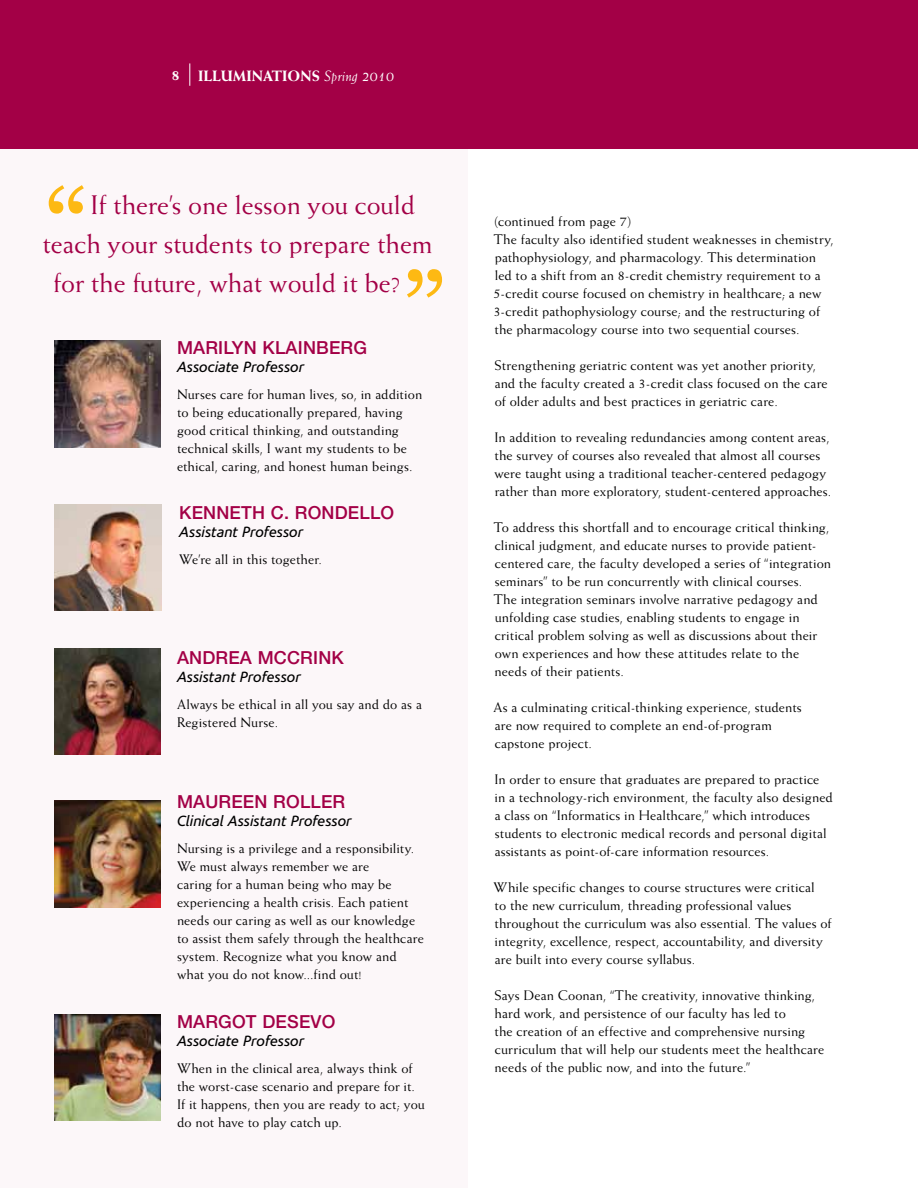
<style>
.page{position:relative;width:918px;height:1188px;background:#fff}
.page>*{position:absolute;margin:0;border:0;box-sizing:border-box;transform-origin:0 0}
.t1{font:27px "Weiss Std";color:#a30046}
.t2{font:500 18px "Helvetica Neue LT Std";letter-spacing:.01em;color:#a30046}
.t3{font:italic 15px "Corisande";color:#000}
.t4{font:800 15px "Weiss Std";letter-spacing:.005em;color:#fff}
.t5{font:13.8px/18px "Weiss Std";letter-spacing:.005em;color:#000}
.s1{font-weight:400;font-style:italic}
.s2{font-weight:400;font-style:italic;font-size:18px}
</style>
<div class="page">
<div style="left:0;top:148px;width:467px;height:1040px;background:#fcf7f9"></div>
<svg style="left:49px;top:185px;width:35px;height:29px"></svg>
<svg style="left:407px;top:269px;width:35px;height:29px"></svg>
<img style="left:55px;top:504px;width:106px;height:106px">
<img style="left:54px;top:801px;width:106px;height:106px">
<img style="left:54px;top:1014px;width:106px;height:107px">
<div style="left:0;top:0;width:918px;height:148px;background:#a30046"></div>
<svg style="left:189px;top:63px;width:1px;height:23px"></svg>
<img style="left:54px;top:341px;width:106px;height:106px">
<img style="left:54px;top:648px;width:106px;height:107px">
<p class="t4" style="left:171px;top:67px;width:224px">8 ILLUMINATIONS <span class="s1">Spring</span> <span class="s2">2010</span></p>
<h1 class="t1" style="left:91px;top:189px;width:326px">If there’s one lesson you could</h1>
<h1 class="t1" style="left:42px;top:228px;width:392px">teach your students to prepare them</h1>
<h1 class="t1" style="left:53px;top:267px;width:349px">for the future, what would it be?</h1>
<h2 class="t2" style="left:177px;top:336px;width:192px">MAR ILYN KLAINBERG</h2>
<p class="t3" style="left:177px;top:358px;width:129px">Associate Professor</p>
<p class="t5" style="left:177px;top:385px;width:247px">Nurses care for human lives, so, in addition to being educationally prepared, having good critical thinking, and outstanding technical skills, I want my students to be ethical, caring, and honest human beings.</p>
<h2 class="t2" style="left:179px;top:502px;width:216px">KENNETH C. RONDELLO</h2>
<p class="t3" style="left:179px;top:524px;width:125px">Assistant Professor</p>
<p class="t5" style="left:179px;top:550px;width:144px">We’re all in this together.</p>
<h2 class="t2" style="left:177px;top:647px;width:166px">ANDREA MCCRINK</h2>
<p class="t3" style="left:177px;top:669px;width:125px">Assistant Professor</p>
<p class="t5" style="left:177px;top:695px;width:246px">Always be ethical in all you say and do as a<br>Registered Nurse.</p>
<h2 class="t2" style="left:177px;top:791px;width:163px">MAUREEN ROLLER</h2>
<p class="t3" style="left:177px;top:813px;width:176px">Clinical Assistant Professor</p>
<p class="t5" style="left:177px;top:839px;width:248px">Nursing is a privilege and a responsibility.<br>We must always remember we are<br>caring for a human being who may be experiencing a health crisis. Each patient needs our caring as well as our knowledge to assist them safely through the healthcare system. Recognize what you know and what you do not know...find out!</p>
<h2 class="t2" style="left:177px;top:1011px;width:160px">MARGOT DESEVO</h2>
<p class="t3" style="left:177px;top:1033px;width:129px">Associate Professor</p>
<p class="t5" style="left:177px;top:1059px;width:249px">When in the clinical area, always think of the worst-case scenario and prepare for it.<br>If it happens, then you are ready to act; you do not have to play catch up.</p>
<p class="t5" style="left:493px;top:212px;width:342px">(continued from page 7)<br>The faculty also identified student weaknesses in chemistry, pathophysiology, and pharmacology. This determination led to a shift from an 8-credit chemistry requirement to a 5-credit course focused on chemistry in healthcare; a new 3-credit pathophysiology course; and the restructuring of the pharmacology course into two sequential courses.</p>
<p class="t5" style="left:495px;top:356px;width:335px">Strengthening geriatric content was yet another priority, and the faculty created a 3-credit class focused on the care of older adults and best practices in geriatric care.</p>
<p class="t5" style="left:495px;top:428px;width:338px">In addition to revealing redundancies among content areas, the survey of courses also revealed that almost all courses were taught using a traditional teacher-centered pedagogy rather than more exploratory, student-centered approaches.</p>
<p class="t5" style="left:494px;top:518px;width:339px">To address this shortfall and to encourage critical thinking, clinical judgment, and educate nurses to provide patient&shy;centered care, the faculty developed a series of “integration seminars” to be run concurrently with clinical courses.<br>The integration seminars involve narrative pedagogy and unfolding case studies, enabling students to engage in critical problem solving as well as discussions about their own experiences and how these attitudes relate to the needs of their patients.</p>
<p class="t5" style="left:493px;top:698px;width:310px">As a culminating critical-thinking experience, students are now required to complete an end-of-program capstone project.</p>
<p class="t5" style="left:495px;top:770px;width:340px">In order to ensure that graduates are prepared to practice in a technology-rich environment, the faculty also designed a class on “Informatics in Healthcare,” which introduces students to electronic medical records and personal digital assistants as point-of-care information resources.</p>
<p class="t5" style="left:494px;top:878px;width:339px">While specific changes to course structures were critical<br>to the new curriculum, threading professional values throughout the curriculum was also essential. The values of integrity, excellence, respect, accountability, and diversity are built into every course syllabus.</p>
<p class="t5" style="left:495px;top:986px;width:331px">Says Dean Coonan, “The creativity, innovative thinking, hard work, and persistence of our faculty has led to<br>the creation of an effective and comprehensive nursing curriculum that will help our students meet the healthcare needs of the public now, and into the future.”</p>
</div>
